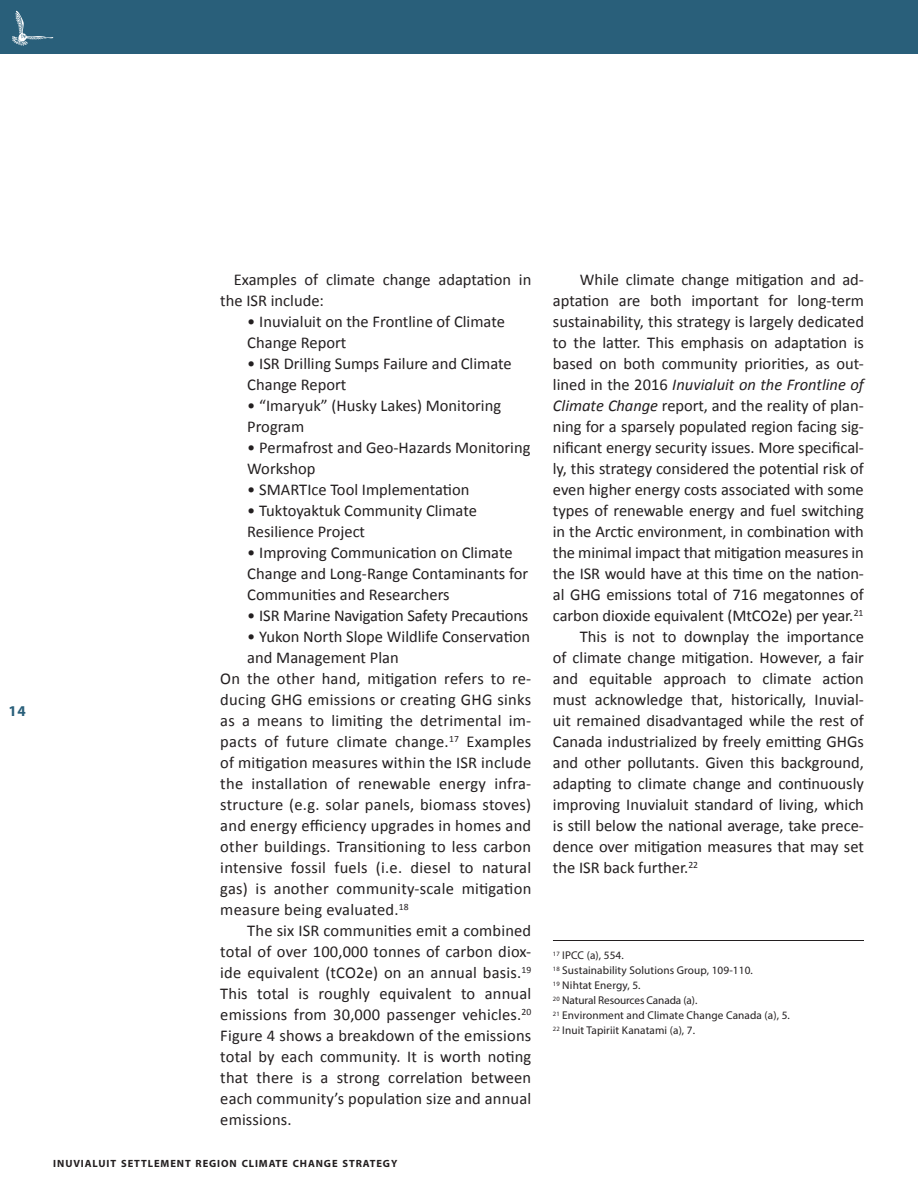
<style>
.page{position:relative;width:918px;height:1188px;background:#fff}
.page>*{position:absolute;margin:0;border:0;box-sizing:border-box;transform-origin:0 0}
.t1{font:16.5px/21px "Calibri";color:#231f20}
.t2{font:italic 16.5px "Calibri";color:#231f20}
.t3{font:700 15px "Myriad Pro";color:#295f7a}
.t4{font:11.25px/15px "Myriad Pro";letter-spacing:.01em;color:#231f20}
.t5{font:700 10.5px "Myriad Pro";letter-spacing:.085em;color:#231f20}
.s1{font-style:normal}
.s2{font-style:italic}
</style>
<div class="page">
<div style="left:0;top:0;width:918px;height:54px;background:#295f7a"></div>
<svg style="left:12px;top:10px;width:42px;height:36px"></svg>
<hr style="left:553px;top:940px;width:311px;height:1px;background:#231f20">
<p class="t3" style="left:9px;top:701px;width:19px">14</p>
<p class="t1" style="left:220px;top:269px;width:313px;text-indent:14px">Examples of climate change adaptation in the ISR include:</p>
<p class="t1" style="left:247px;top:311px;width:259px">• Inuvialuit on the Frontline of Climate<br>Change Report</p>
<p class="t1" style="left:247px;top:353px;width:266px">• ISR Drilling Sumps Failure and Climate<br>Change Report</p>
<p class="t1" style="left:247px;top:395px;width:255px">• “Imaryuk” (Husky Lakes) Monitoring<br>Program</p>
<p class="t1" style="left:247px;top:437px;width:285px">• Permafrost and Geo-Hazards Monitoring<br>Workshop</p>
<p class="t1" style="left:247px;top:479px;width:224px">• SMARTIce Tool Implementation</p>
<p class="t1" style="left:247px;top:500px;width:231px">• Tuktoyaktuk Community Climate<br>Resilience Project</p>
<p class="t1" style="left:247px;top:542px;width:282px">• Improving Communication on Climate<br>Change and Long-Range Contaminants for<br>Communities and Researchers</p>
<p class="t1" style="left:247px;top:605px;width:282px">• ISR Marine Navigation Safety Precautions</p>
<p class="t1" style="left:247px;top:626px;width:284px">• Yukon North Slope Wildlife Conservation</p>
<p class="t1" style="left:247px;top:647px;width:153px">and Management Plan</p>
<p class="t1" style="left:220px;top:668px;width:313px">On the other hand, mitigation refers to re-</p>
<p class="t1" style="left:220px;top:689px;width:312px">ducing GHG emissions or creating GHG sinks</p>
<p class="t1" style="left:220px;top:710px;width:313px">as a means to limiting the detrimental im-</p>
<p class="t1" style="left:220px;top:731px;width:313px">pacts of future climate change.<sup>17</sup> Examples</p>
<p class="t1" style="left:220px;top:752px;width:312px">of mitigation measures within the ISR include</p>
<p class="t1" style="left:220px;top:773px;width:313px">the installation of renewable energy infra-</p>
<p class="t1" style="left:220px;top:794px;width:312px">structure (e.g. solar panels, biomass stoves)</p>
<p class="t1" style="left:220px;top:815px;width:312px">and energy efficiency upgrades in homes and</p>
<p class="t1" style="left:220px;top:836px;width:312px">other buildings. Transitioning to less carbon</p>
<p class="t1" style="left:220px;top:857px;width:312px">intensive fossil fuels (i.e. diesel to natural</p>
<p class="t1" style="left:220px;top:878px;width:313px">gas) is another community-scale mitigation</p>
<p class="t1" style="left:220px;top:899px;width:190px">measure being evaluated.<sup>18</sup></p>
<p class="t1" style="left:247px;top:920px;width:285px">The six ISR communities emit a combined</p>
<p class="t1" style="left:220px;top:941px;width:313px">total of over 100,000 tonnes of carbon diox-</p>
<p class="t1" style="left:220px;top:962px;width:313px">ide equivalent (tCO2e) on an annual basis.<sup>19</sup></p>
<p class="t1" style="left:220px;top:983px;width:312px">This total is roughly equivalent to annual</p>
<p class="t1" style="left:220px;top:1004px;width:313px">emissions from 30,000 passenger vehicles.<sup>20</sup></p>
<p class="t1" style="left:220px;top:1025px;width:312px">Figure 4 shows a breakdown of the emissions</p>
<p class="t1" style="left:220px;top:1046px;width:313px">total by each community. It is worth noting</p>
<p class="t1" style="left:220px;top:1067px;width:312px">that there is a strong correlation between</p>
<p class="t1" style="left:220px;top:1088px;width:312px">each community’s population size and annual</p>
<p class="t1" style="left:220px;top:1109px;width:73px">emissions.</p>
<p class="t5" style="left:53px;top:1157px;width:346px">INUVIALUIT SETTLEMENT REGION CLIMATE CHANGE STRATEGY</p>
<p class="t1" style="left:580px;top:269px;width:286px">While climate change mitigation and ad-</p>
<p class="t1" style="left:553px;top:290px;width:313px">aptation are both important for long-term</p>
<p class="t1" style="left:553px;top:311px;width:313px">sustainability, this strategy is largely dedicated</p>
<p class="t1" style="left:553px;top:332px;width:313px">to the latter. This emphasis on adaptation is</p>
<p class="t1" style="left:553px;top:353px;width:313px">based on both community priorities, as out-</p>
<p class="t2" style="left:553px;top:374px;width:313px"><span class="s1">lined in the 2016</span> Inuvialuit on the Frontline of</p>
<p class="t1" style="left:553px;top:395px;width:313px"><span class="s2">Climate Change</span> report, and the reality of plan-</p>
<p class="t1" style="left:553px;top:416px;width:313px">ning for a sparsely populated region facing sig-</p>
<p class="t1" style="left:553px;top:437px;width:313px">nificant energy security issues. More specifical-</p>
<p class="t1" style="left:553px;top:458px;width:312px">ly, this strategy considered the potential risk of</p>
<p class="t1" style="left:553px;top:479px;width:312px">even higher energy costs associated with some</p>
<p class="t1" style="left:553px;top:500px;width:312px">types of renewable energy and fuel switching</p>
<p class="t1" style="left:553px;top:521px;width:312px">in the Arctic environment, in combination with</p>
<p class="t1" style="left:553px;top:542px;width:312px">the minimal impact that mitigation measures in</p>
<p class="t1" style="left:553px;top:563px;width:313px">the ISR would have at this time on the nation-</p>
<p class="t1" style="left:553px;top:584px;width:313px">al GHG emissions total of 716 megatonnes of</p>
<p class="t1" style="left:553px;top:605px;width:312px">carbon dioxide equivalent (MtCO2e) per year.<sup>21</sup></p>
<p class="t1" style="left:580px;top:626px;width:286px">This is not to downplay the importance</p>
<p class="t1" style="left:553px;top:647px;width:313px">of climate change mitigation. However, a fair</p>
<p class="t1" style="left:553px;top:668px;width:313px">and equitable approach to climate action</p>
<p class="t1" style="left:553px;top:689px;width:313px">must acknowledge that, historically, Inuvial-</p>
<p class="t1" style="left:553px;top:710px;width:313px">uit remained disadvantaged while the rest of</p>
<p class="t1" style="left:553px;top:731px;width:313px">Canada industrialized by freely emitting GHGs</p>
<p class="t1" style="left:553px;top:752px;width:313px">and other pollutants. Given this background,</p>
<p class="t1" style="left:553px;top:773px;width:313px">adapting to climate change and continuously</p>
<p class="t1" style="left:553px;top:794px;width:313px">improving Inuvialuit standard of living, which</p>
<p class="t1" style="left:553px;top:815px;width:313px">is still below the national average, take prece-</p>
<p class="t1" style="left:553px;top:836px;width:313px">dence over mitigation measures that may set</p>
<p class="t1" style="left:553px;top:857px;width:147px">the ISR back further.<sup>22</sup></p>
<p class="t4" style="left:553px;top:948px;width:239px"><sup>17</sup> IPCC (a), 554.<br><sup>18</sup> Sustainability Solutions Group, 109-110.<br><sup>19</sup> Nihtat Energy, 5.<br><sup>20</sup> Natural Resources Canada (a).<br><sup>21</sup> Environment and Climate Change Canada (a), 5.<br><sup>22</sup> Inuit Tapiriit Kanatami (a), 7.</p>
</div>
